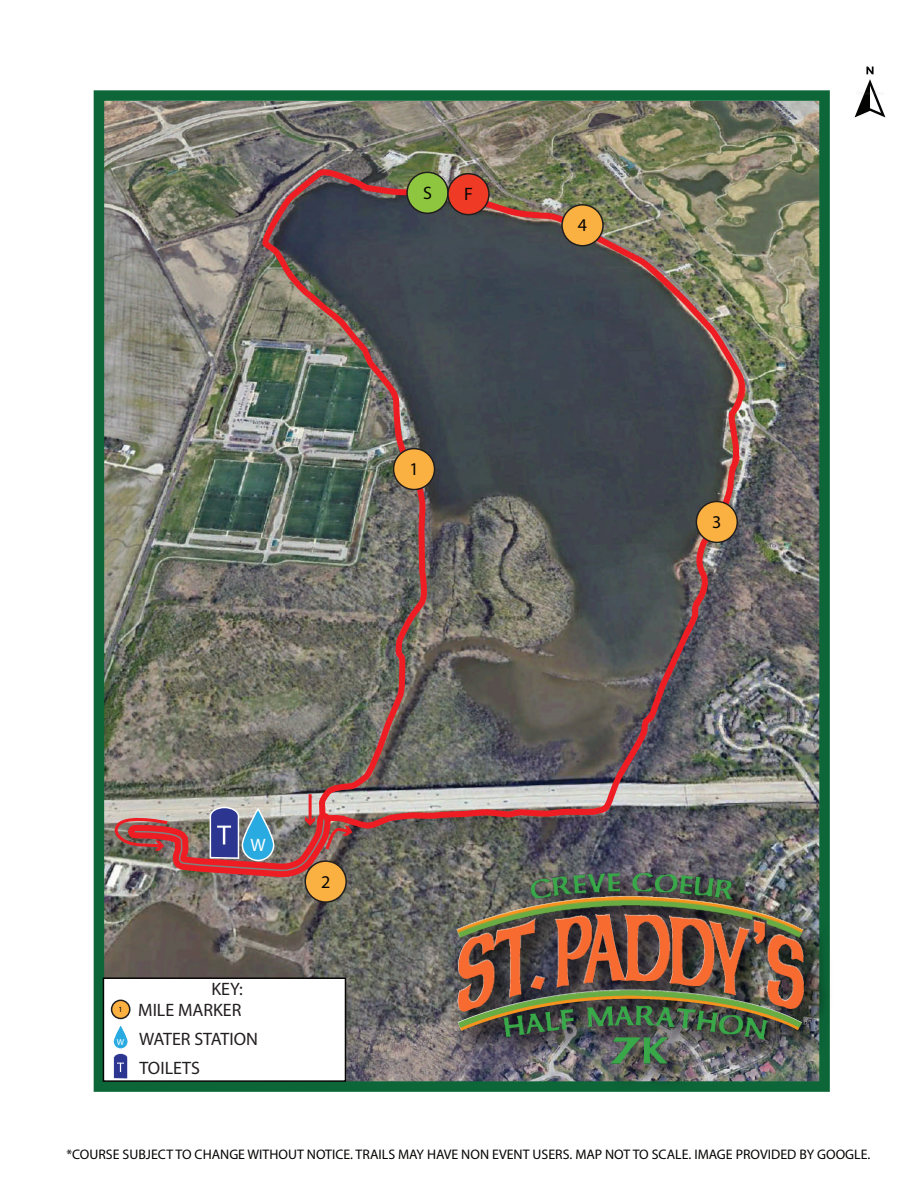
<style>
.page{position:relative;width:918px;height:1188px;background:#fff}
.page>*{position:absolute;margin:0;border:0;box-sizing:border-box;transform-origin:0 0}
.t1{font:18px "Myriad Pro";color:#231f20}
.t2{font:18px "Myriad Pro";color:#050504}
.t3{font:18px "Myriad Pro";color:#fff}
.t4{font:13.95px "Myriad Pro";color:#050504}
.t5{font:7.95px "Myriad Pro";color:#050504}
.s1{font-size:8.85px;color:#fff}
</style>
<div class="page">
<img style="left:105px;top:101px;width:714px;height:980px">
<div style="left:94px;top:90px;width:736px;height:1002px;border:10px solid #0c6638"></div>
<img style="left:263px;top:168px;width:58px;height:638px">
<svg style="left:121px;top:806px;width:216px;height:286px;background:#5d6357"></svg>
<img style="left:321px;top:90px;width:427px;height:740px">
<div style="left:407px;top:172px;width:41px;height:41px;background:#8ec640;border-radius:50%"></div>
<div style="left:406px;top:172px;width:43px;height:42px;border:2px solid #211e1e;border-radius:50%"></div>
<div style="left:448px;top:174px;width:41px;height:41px;background:#ef3a25;border-radius:50%"></div>
<div style="left:447px;top:173px;width:43px;height:42px;border:2px solid #211e1e;border-radius:50%"></div>
<div style="left:394px;top:449px;width:41px;height:41px;background:#fbb042;border-radius:50%"></div>
<div style="left:393px;top:448px;width:42px;height:42px;border:2px solid #211e1e;border-radius:50%"></div>
<div style="left:696px;top:502px;width:41px;height:40px;background:#fbb042;border-radius:50%"></div>
<div style="left:696px;top:501px;width:42px;height:42px;border:2px solid #211e1e;border-radius:50%"></div>
<div style="left:562px;top:205px;width:41px;height:41px;background:#fbb042;border-radius:50%"></div>
<div style="left:561px;top:204px;width:43px;height:43px;border:2px solid #211e1e;border-radius:50%"></div>
<img style="left:854px;top:66px;width:32px;height:52px">
<div style="left:103px;top:977px;width:243px;height:105px;background:#fff;border:2px solid #050504"></div>
<div style="left:112px;top:1000px;width:18px;height:18px;background:#fbb042;border-radius:50%"></div>
<div style="left:111px;top:1000px;width:20px;height:19px;border:2px solid #211e1e;border-radius:50%"></div>
<svg style="left:113px;top:1024px;width:15px;height:25px"></svg>
<div style="left:112px;top:1023px;width:17px;height:27px;border:2px solid #fff;border-radius:8px"></div>
<svg style="left:113px;top:1053px;width:15px;height:26px"></svg>
<img style="left:433px;top:822px;width:397px;height:270px">
<hr style="left:309px;top:794px;width:3px;height:28px;background:#ee1d23">
<img style="left:115px;top:807px;width:238px;height:108px">
<p class="t2" style="left:423px;top:182px;width:10px">S</p>
<p class="t2" style="left:464px;top:183px;width:10px">F</p>
<p class="t2" style="left:409px;top:458px;width:11px">1</p>
<p class="t2" style="left:578px;top:214px;width:11px">4</p>
<p class="t3" style="left:250px;top:834px;width:17px">W</p>
<p class="t1" style="left:211px;top:978px;width:33px">KEY:</p>
<p class="t5" style="left:119px;top:1004px;width:6px">1</p>
<p class="t1" style="left:138px;top:999px;width:105px">MILE MARKER</p>
<p class="t1" style="left:117px;top:1028px;width:143px"><span class="s1">W</span> WATER STATION</p>
<p class="t1" style="left:140px;top:1057px;width:62px">TOILETS</p>
<p class="t2" style="left:321px;top:870px;width:11px">2</p>
<p class="t2" style="left:712px;top:511px;width:11px">3</p>
<p class="t4" style="left:66px;top:1146px;width:806px">*COURSE SUBJECT TO CHANGE WITHOUT NOTICE. TRAILS MAY HAVE NON EVENT USERS. MAP NOT TO SCALE. IMAGE PROVIDED BY GOOGLE.</p>
</div>
